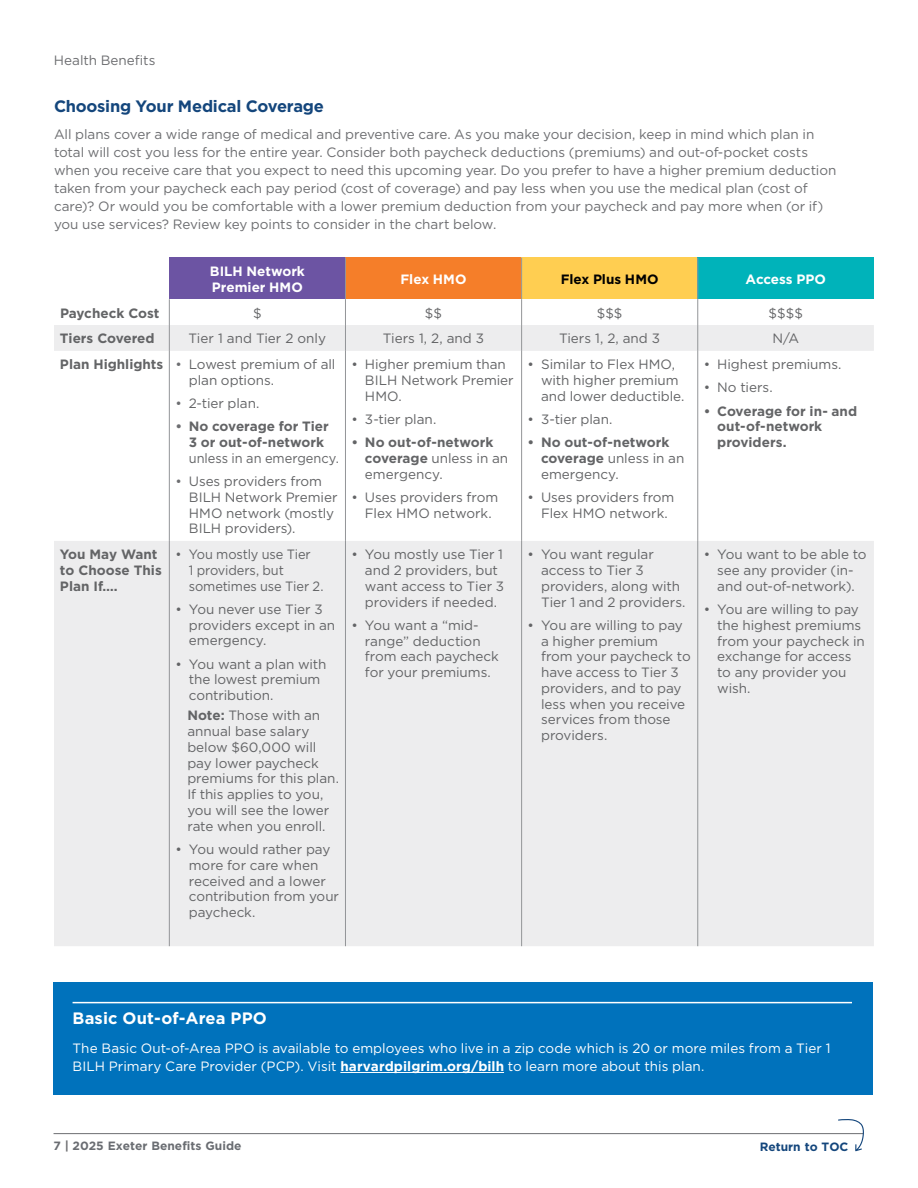
<style>
.page{position:relative;width:918px;height:1188px;background:#fff}
.page>*{position:absolute;margin:0;border:0;box-sizing:border-box;transform-origin:0 0}
.t1{font:700 16.5px "Gotham";letter-spacing:-.015em;color:#14467c}
.t2{font:700 16.5px "Gotham";letter-spacing:.01em;color:#fff}
.t3{font:13.5px/15.8px "Gotham";letter-spacing:-.005em;color:#636466}
.t4{font:13.5px/18px "Gotham";letter-spacing:-.005em;color:#6d6e71}
.t5{font:700 13.5px/15.8px "Gotham";color:#636466}
.t6{font:13.5px/18px "Gotham";color:#fff}
.t7{font:13.5px/15.8px "Gotham";letter-spacing:-.005em;color:#636466;scale:.95 1}
.t8{font:700 13.5px/15.8px "Gotham";color:#fff}
.t9{font:700 13.5px "Gotham";color:#000}
.t10{font:700 12px "Gotham";color:#6a6d72}
.t11{font:700 12px "Gotham";color:#14467c}
.s1{font-weight:700}
.s2{color:#6d6e71}
.s3{font-weight:400}
</style>
<div class="page">
<div style="left:169px;top:258px;width:176px;height:41px;background:#6c54a3"></div>
<div style="left:345px;top:258px;width:177px;height:41px;background:#f57e29"></div>
<div style="left:522px;top:258px;width:176px;height:41px;background:#ffce51"></div>
<div style="left:698px;top:258px;width:176px;height:41px;background:#00b3ba"></div>
<svg style="left:54px;top:325px;width:820px;height:621px;fill:#ededee"></svg>
<svg style="left:169px;top:299px;width:1px;height:52px"></svg>
<hr style="left:169px;top:351px;width:1px;height:190px;background:#939598">
<hr style="left:169px;top:541px;width:1px;height:405px;background:#939598">
<hr style="left:521px;top:258px;width:1px;height:41px;background:#939598">
<hr style="left:697px;top:258px;width:1px;height:41px;background:#939598">
<svg style="left:521px;top:299px;width:1px;height:52px"></svg>
<svg style="left:697px;top:299px;width:1px;height:52px"></svg>
<hr style="left:521px;top:351px;width:1px;height:190px;background:#939598">
<hr style="left:697px;top:351px;width:1px;height:190px;background:#939598">
<hr style="left:521px;top:541px;width:1px;height:405px;background:#939598">
<hr style="left:697px;top:541px;width:1px;height:405px;background:#939598">
<hr style="left:345px;top:258px;width:1px;height:41px;background:#939598">
<svg style="left:345px;top:299px;width:1px;height:52px"></svg>
<hr style="left:345px;top:351px;width:1px;height:190px;background:#939598">
<hr style="left:345px;top:541px;width:1px;height:405px;background:#939598">
<div style="left:53px;top:982px;width:820px;height:113px;background:#0072bc"></div>
<hr style="left:73px;top:1002px;width:779px;height:1px;background:#fff">
<hr style="left:340px;top:1072px;width:164px;height:1px;background:#fff">
<hr style="left:54px;top:1133px;width:810px;height:1px;background:#6d6e71">
<svg style="left:838px;top:1119px;width:26px;height:32px"></svg>
<p class="t4" style="left:54px;top:51px;width:103px">Health Benefits</p>
<p class="t1" style="left:54px;top:97px;width:272px">Choosing Your Medical Coverage</p>
<p class="t4" style="left:54px;top:125px;width:784px">All plans cover a wide range of medical and preventive care. As you make your decision, keep in mind which plan in total will cost you less for the entire year. Consider both paycheck deductions (premiums) and out-of-pocket costs when you receive care that you expect to need this upcoming year. Do you prefer to have a higher premium deduction taken from your paycheck each pay period (cost of coverage) and pay less when you use the medical plan (cost of care)? Or would you be comfortable with a lower premium deduction from your paycheck and pay more when (or if) you use services? Review key points to consider in the chart below.</p>
<p class="t8" style="left:210px;top:263px;width:97px">BILH Network<br>Premier HMO</p>
<p class="t8" style="left:401px;top:271px;width:67px">Flex HMO</p>
<p class="t9" style="left:561px;top:271px;width:99px">Flex Plus HMO</p>
<p class="t8" style="left:746px;top:271px;width:82px">Access PPO</p>
<p class="t5" style="left:60px;top:305px;width:101px">Paycheck Cost</p>
<p class="t3" style="left:253px;top:305px;width:10px">$</p>
<p class="t3" style="left:425px;top:305px;width:19px">$$</p>
<p class="t3" style="left:597px;top:305px;width:27px">$$$</p>
<p class="t3" style="left:769px;top:305px;width:36px">$$$$</p>
<p class="t5" style="left:60px;top:330px;width:96px">Tiers Covered</p>
<p class="t3" style="left:189px;top:330px;width:139px">Tier 1 and Tier 2 only</p>
<p class="t3" style="left:383px;top:330px;width:103px">Tiers 1, 2, and 3</p>
<p class="t3" style="left:559px;top:330px;width:103px">Tiers 1, 2, and 3</p>
<p class="t3" style="left:773px;top:330px;width:28px">N/A</p>
<p class="t3" style="left:189px;top:356px;width:148px;text-indent:-129px"><span class="s1">Plan Highlights</span> <span class="s2">•</span> Lowest premium of all plan options.</p>
<p class="t3" style="left:175px;top:395px;width:86px"><span class="s2">•</span> 2-tier plan.</p>
<p class="t5" style="left:189px;top:418px;width:141px;text-indent:-14px"><span class="s2">•</span> No coverage for Tier<br>3 or out-of-network</p>
<p class="t7" style="left:189px;top:450px;width:159px">unless in an emergency.</p>
<p class="t3" style="left:189px;top:473px;width:150px;text-indent:-14px"><span class="s2">•</span> Uses providers from<br>BILH Network Premier<br>HMO network (mostly<br>BILH providers).</p>
<p class="t3" style="left:365px;top:356px;width:150px;text-indent:-14px">• Higher premium than<br>BILH Network Premier<br>HMO.</p>
<p class="t3" style="left:351px;top:411px;width:86px">• 3-tier plan.</p>
<p class="t5" style="left:365px;top:434px;width:145px;text-indent:-13px">• No out-of-network coverage <span class="s3">unless in an emergency.</span></p>
<p class="t3" style="left:351px;top:489px;width:148px;text-align:center">• Uses providers from<br>Flex HMO network.</p>
<p class="t3" style="left:541px;top:356px;width:145px;text-indent:-14px">• Similar to Flex HMO, with higher premium and lower deductible.</p>
<p class="t3" style="left:528px;top:411px;width:86px">• 3-tier plan.</p>
<p class="t5" style="left:541px;top:434px;width:145px;text-indent:-14px">• No out-of-network coverage <span class="s3">unless in an emergency.</span></p>
<p class="t3" style="left:528px;top:489px;width:148px;text-align:center">• Uses providers from<br>Flex HMO network.</p>
<p class="t3" style="left:704px;top:356px;width:139px">• Highest premiums.</p>
<p class="t3" style="left:704px;top:379px;width:70px">• No tiers.</p>
<p class="t5" style="left:717px;top:403px;width:141px;text-indent:-14px">• Coverage for in- and out-of-network providers.</p>
<p class="t5" style="left:60px;top:546px;width:103px">You May Want to Choose This<br>Plan If….</p>
<p class="t7" style="left:189px;top:546px;width:143px;text-indent:-14px">• You mostly use Tier<br>1 providers, but sometimes use Tier 2.</p>
<p class="t3" style="left:189px;top:601px;width:148px;text-indent:-14px">• You never use Tier 3 providers except in an emergency.</p>
<p class="t3" style="left:189px;top:656px;width:139px;text-indent:-14px">• You want a plan with the lowest premium contribution.</p>
<p class="t3" style="left:187px;top:708px;width:153px"><span class="s1">Note:</span> Those with an annual base salary below $60,000 will pay lower paycheck premiums for this plan.<br>If this applies to you, you will see the lower rate when you enroll.</p>
<p class="t3" style="left:189px;top:841px;width:152px;text-indent:-14px">• You would rather pay more for care when received and a lower contribution from your paycheck.</p>
<p class="t3" style="left:365px;top:546px;width:141px;text-indent:-14px">• You mostly use Tier 1 and 2 providers, but want access to Tier 3 providers if needed.</p>
<p class="t3" style="left:365px;top:617px;width:135px;text-indent:-14px">• You want a “mid&shy;range” deduction from each paycheck for your premiums.</p>
<p class="t3" style="left:541px;top:546px;width:146px;text-indent:-14px">• You want regular access to Tier 3 providers, along with<br>Tier 1 and 2 providers.</p>
<p class="t3" style="left:541px;top:617px;width:151px;text-indent:-14px">• You are willing to pay a higher premium from your paycheck to have access to Tier 3 providers, and to pay less when you receive services from those providers.</p>
<p class="t3" style="left:704px;top:546px;width:164px;text-align:center">• You want to be able to see any provider (in&shy;and out-of-network).</p>
<p class="t3" style="left:717px;top:601px;width:149px;text-indent:-14px">• You are willing to pay the highest premiums from your paycheck in exchange for access to any provider you wish.</p>
<p class="t2" style="left:73px;top:1009px;width:196px">Basic Out-of-Area PPO</p>
<p class="t6" style="left:73px;top:1039px;width:760px">The Basic Out-of-Area PPO is available to employees who live in a zip code which is 20 or more miles from a Tier 1<br>BILH Primary Care Provider (PCP). Visit <span class="s1">harvardpilgrim.org/bilh</span> to learn more about this plan.</p>
<p class="t10" style="left:54px;top:1138px;width:189px">7 <span class="s2">|</span> 2025 Exeter Benefits Guide</p>
<p class="t11" style="left:760px;top:1140px;width:90px">Return to TOC</p>
</div>
